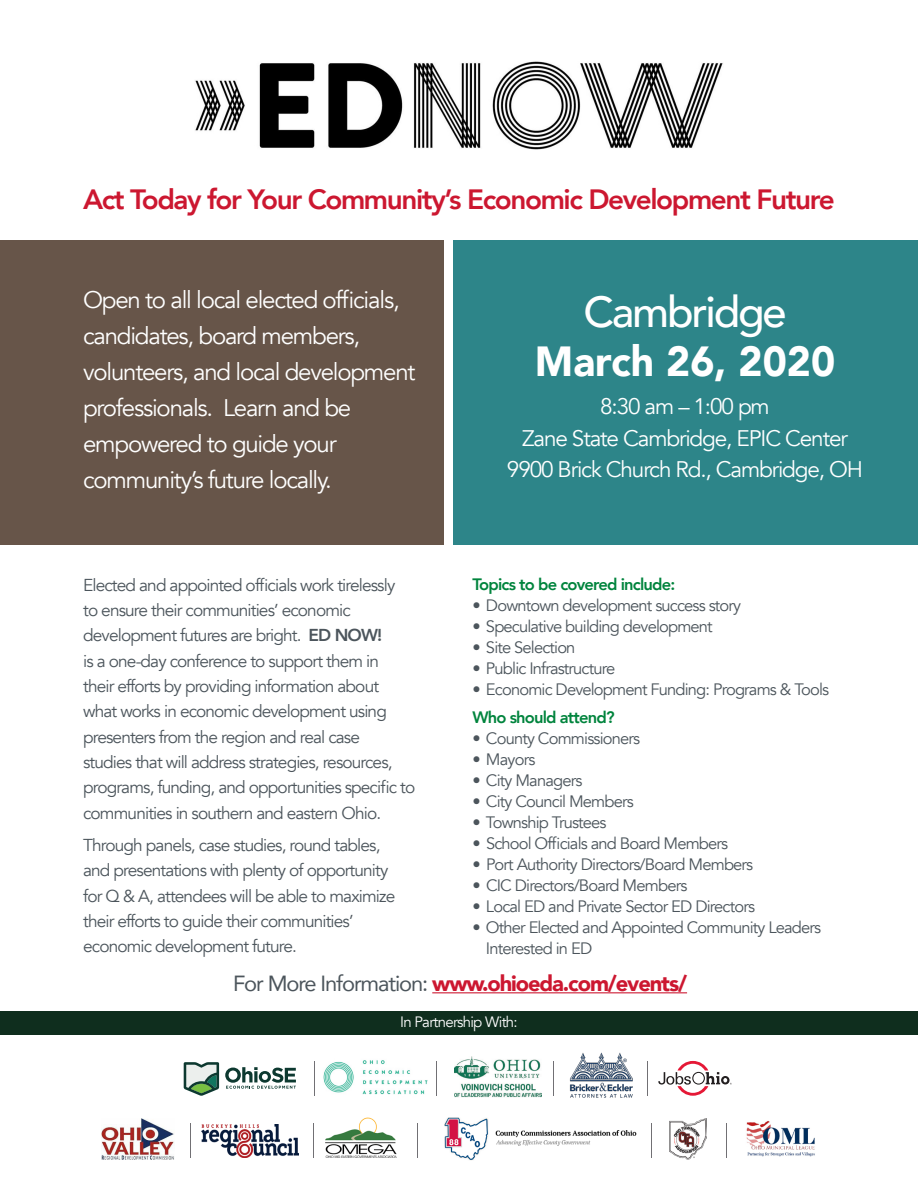
<style>
.page{position:relative;width:918px;height:1188px;background:#fff}
.page>*{position:absolute;margin:0;border:0;box-sizing:border-box;transform-origin:0 0}
.t1{font:500 43.5px "Avenir";letter-spacing:-.05em;color:#fff}
.t2{font:900 42px "Avenir";color:#fff}
.t3{font:800 27.9px "Avenir";letter-spacing:-.05em;color:#cc1730}
.t4{font:24px/36px "Avenir";letter-spacing:-.05em;color:#fff}
.t5{font:22.5px/31.5px "Avenir";letter-spacing:-.05em;color:#fff;text-align:center}
.t6{font:900 21.9px "Avenir";letter-spacing:-.05em;color:#cc1730}
.t7{font:17.25px/25.3px "Avenir";letter-spacing:-.05em;color:#4c555c}
.t8{font:16.5px/21px "Avenir";letter-spacing:-.05em;color:#4c555c}
.t9{font:800 16.5px "Avenir";letter-spacing:-.05em;color:#00843d}
.t10{font:15px "Avenir";letter-spacing:-.05em;color:#fff}
.s1{font-weight:800}
.s2{font-weight:400;color:#4c555c}
</style>
<div class="page">
<svg style="left:225px;top:1067px;width:71px;height:22px"></svg>
<svg style="left:184px;top:1062px;width:35px;height:34px"></svg>
<div style="left:0;top:241px;width:444px;height:304px;background:#675549"></div>
<div style="left:453px;top:241px;width:465px;height:304px;background:#2d8589"></div>
<svg style="left:658px;top:1061px;width:74px;height:35px"></svg>
<img style="left:325px;top:1118px;width:71px;height:39px">
<div style="left:0;top:1011px;width:918px;height:24px;background:#0f2e1e"></div>
<hr style="left:436px;top:1062px;width:1px;height:34px;background:#717074">
<img style="left:195px;top:61px;width:528px;height:89px">
<img style="left:323px;top:1060px;width:105px;height:35px">
<img style="left:101px;top:1118px;width:74px;height:42px">
<img style="left:202px;top:1125px;width:96px;height:32px">
<img style="left:570px;top:1053px;width:63px;height:45px">
<img style="left:455px;top:1057px;width:87px;height:40px">
<hr style="left:432px;top:992px;width:255px;height:1px;background:#cc1730">
<hr style="left:553px;top:1062px;width:1px;height:34px;background:#717074">
<hr style="left:190px;top:1123px;width:1px;height:34px;background:#717074">
<hr style="left:313px;top:1123px;width:1px;height:34px;background:#717074">
<hr style="left:417px;top:1123px;width:1px;height:34px;background:#717074">
<hr style="left:647px;top:1062px;width:1px;height:34px;background:#717074">
<hr style="left:314px;top:1062px;width:1px;height:34px;background:#717074">
<img style="left:444px;top:1118px;width:45px;height:43px">
<img style="left:495px;top:1130px;width:142px;height:16px">
<img style="left:669px;top:1119px;width:37px;height:41px">
<hr style="left:652px;top:1123px;width:1px;height:34px;background:#717074">
<hr style="left:726px;top:1123px;width:1px;height:34px;background:#717074">
<img style="left:746px;top:1121px;width:69px;height:36px">
<p class="t3" style="left:83px;top:177px;width:753px">Act Today for Your Community’s Economic Development Future</p>
<p class="t4" style="left:83px;top:283px;width:334px">Open to all local elected officials, candidates, board members, volunteers, and local development professionals. Learn and be empowered to guide your community’s future locally.</p>
<p class="t7" style="left:83px;top:572px;width:334px">Elected and appointed officials work tirelessly<br>to ensure their communities’ economic development futures are bright. <span class="s1">ED NOW!<br></span>is a one-day conference to support them in<br>their efforts by providing information about what works in economic development using presenters from the region and real case<br>studies that will address strategies, resources, programs, funding, and opportunities specific to communities in southern and eastern Ohio.</p>
<p class="t7" style="left:83px;top:833px;width:314px">Through panels, case studies, round tables, and presentations with plenty of opportunity for Q &amp; A, attendees will be able to maximize their efforts to guide their communities’ economic development future.</p>
<p class="t1" style="left:583px;top:275px;width:205px">Cambridge</p>
<p class="t2" style="left:535px;top:325px;width:302px">March 26, 2020</p>
<p class="t5" style="left:507px;top:391px;width:358px">8:30 am – 1:00 pm<br>Zane State Cambridge, EPIC Center<br>9900 Brick Church Rd., Cambridge, OH</p>
<p class="t9" style="left:472px;top:571px;width:204px">Topics to be covered include:</p>
<p class="t8" style="left:472px;top:595px;width:270px">• Downtown development success story</p>
<p class="t8" style="left:472px;top:616px;width:242px">• Speculative building development</p>
<p class="t8" style="left:472px;top:637px;width:104px">• Site Selection</p>
<p class="t8" style="left:472px;top:658px;width:144px">• Public Infrastructure</p>
<p class="t8" style="left:472px;top:679px;width:358px">• Economic Development Funding: Programs &amp; Tools</p>
<p class="t9" style="left:472px;top:704px;width:144px">Who should attend?</p>
<p class="t8" style="left:472px;top:728px;width:169px">• County Commissioners</p>
<p class="t8" style="left:472px;top:749px;width:64px">• Mayors</p>
<p class="t8" style="left:472px;top:770px;width:111px">• City Managers</p>
<p class="t8" style="left:472px;top:791px;width:163px">• City Council Members</p>
<p class="t8" style="left:472px;top:812px;width:136px">• Township Trustees</p>
<p class="t8" style="left:472px;top:833px;width:257px">• School Officials and Board Members</p>
<p class="t8" style="left:472px;top:854px;width:282px">• Port Authority Directors/Board Members</p>
<p class="t8" style="left:472px;top:875px;width:216px">• CIC Directors/Board Members</p>
<p class="t8" style="left:472px;top:896px;width:284px">• Local ED and Private Sector ED Directors</p>
<p class="t8" style="left:486px;top:917px;width:337px;text-indent:-13px">• Other Elected and Appointed Community Leaders<br>Interested in ED</p>
<p class="t6" style="left:233px;top:965px;width:456px"><span class="s2">For More Information:</span> www.ohioeda.com/events/</p>
<p class="t10" style="left:400px;top:1013px;width:119px">In Partnership With:</p>
</div>
